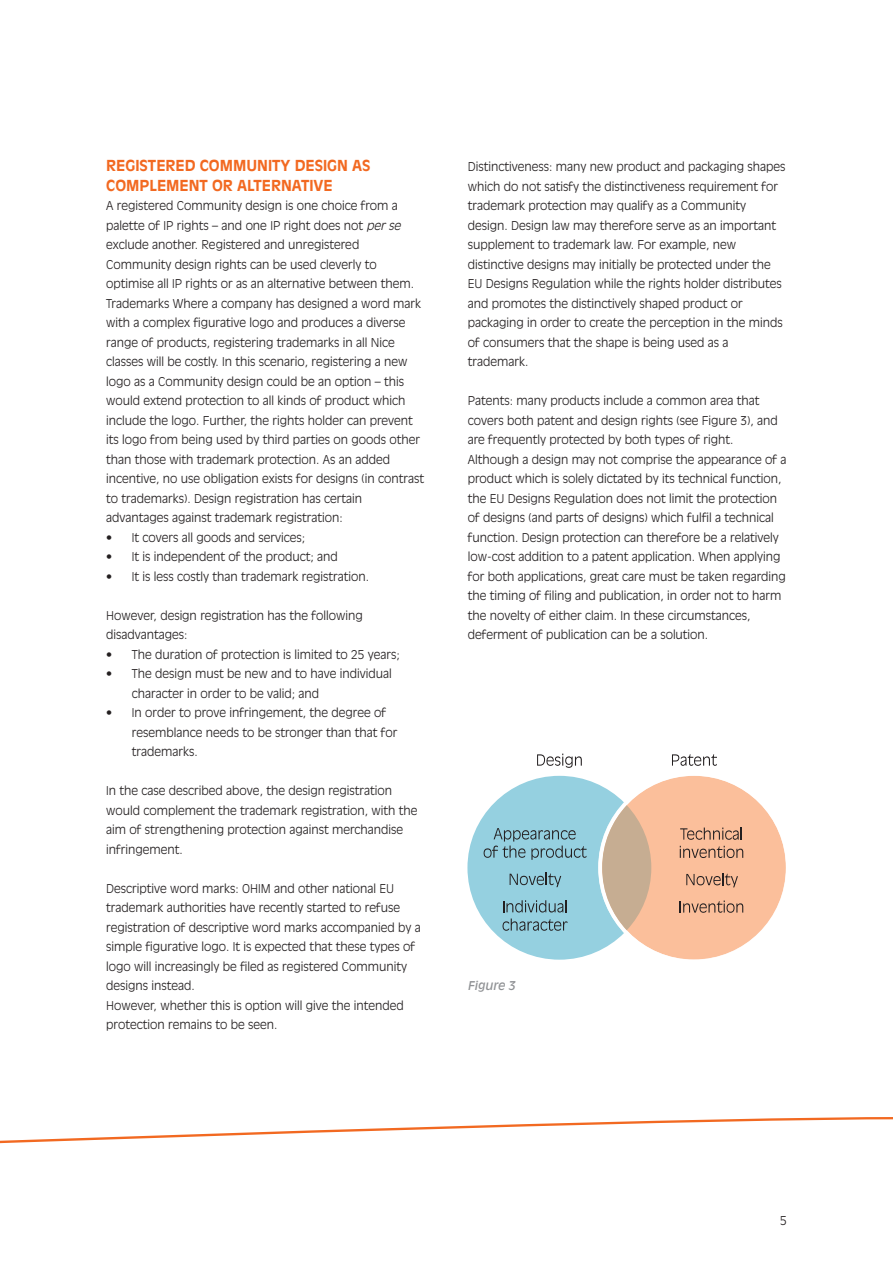
<style>
.page{position:relative;width:893px;height:1263px;background:#fff}
.page>*{position:absolute;margin:0;border:0;box-sizing:border-box;transform-origin:0 0}
.t1{font:700 15px/19.5px "Antique Olive Std";color:#f26921}
.t2{font:300 12px/19.5px "Antique Olive Std";color:#231f20}
.t3{font:italic 12px "Antique Olive Std";color:#8f9194}
.s1{font-style:italic}
</style>
<div class="page">
<svg style="left:0;top:1117px;width:893px;height:27px"></svg>
<div style="left:467px;top:776px;width:184px;height:184px;background:#95d0e0;border-radius:50%"></div>
<svg style="left:484px;top:828px;width:103px;height:32px"></svg>
<svg style="left:510px;top:873px;width:51px;height:14px"></svg>
<svg style="left:503px;top:900px;width:64px;height:12px"></svg>
<svg style="left:503px;top:918px;width:64px;height:13px"></svg>
<svg style="left:598px;top:776px;width:188px;height:184px"></svg>
<div style="left:602px;top:805px;width:49px;height:125px;background:#c6ad92;border-radius:50%"></div>
<svg style="left:537px;top:754px;width:45px;height:14px"></svg>
<svg style="left:672px;top:754px;width:45px;height:12px"></svg>
<p class="t1" style="left:106px;top:156px;width:266px;text-indent:78px">D COMMUNITY DESIGN AS<br>COMPLEMENT OR ALTER</p>
<p class="t1" style="left:106px;top:156px;width:52px">REGISTERE</p>
<p class="t1" style="left:281px;top:175px;width:51px">NATIVE</p>
<p class="t2" style="left:106px;top:196px;width:319px">A registered Community design is one choice from a palette of IP rights – and one IP right does not <span class="s1">perse </span>exclude another. Registered and unregistered Community design rights can be used cleverly to optimise all IP rights or as an alternative between them.<br>Trademarks Where a company has designed a word mark with a complex figurative logo and produces a diverse range of products, registering trademarks in all Nice classes will be costly. In this scenario, registering a new logo as a Community design could be an option – this would extend protection to all kinds of product which include the logo. Further, the rights holder can prevent its logo from being used by third parties on goods other than those with trademark protection. As an added incentive, no use obligation exists for designs (in contrast to trademarks). Design registration has certain advantages against trademark registration:</p>
<p class="t2" style="left:106px;top:528px;width:200px">• It covers all goods and services;</p>
<p class="t2" style="left:106px;top:547px;width:233px">• It is independent of the product; and</p>
<p class="t2" style="left:106px;top:567px;width:264px">• It is less costly than trademark registration.</p>
<p class="t2" style="left:106px;top:606px;width:258px">However, design registration has the following disadvantages:</p>
<p class="t2" style="left:106px;top:645px;width:295px">• The duration of protection is limited to 25 years;</p>
<p class="t2" style="left:132px;top:664px;width:262px;text-indent:-26px">• The design must be new and to have individual character in order to be valid; and</p>
<p class="t2" style="left:132px;top:703px;width:267px;text-indent:-26px">• In order to prove infringement, the degree of resemblance needs to be stronger than that for trademarks.</p>
<p class="t2" style="left:106px;top:781px;width:313px">In the case described above, the design registration would complement the trademark registration, with the aim of strengthening protection against merchandise infringement.</p>
<p class="t2" style="left:106px;top:879px;width:316px">Descriptive word marks: OHIM and other national EU trademark authorities have recently started to refuse registration of descriptive word marks accompanied by a simple figurative logo. It is expected that these types of logo will increasingly be filed as registered Community designs instead.<br>However, whether this is option will give the intended protection remains to be seen.</p>
<p class="t2" style="left:468px;top:157px;width:319px">Distinctiveness: many new product and packaging shapes which do not satisfy the distinctiveness requirement for trademark protection may qualify as a Community design. Design law may therefore serve as an important supplement to trademark law. For example, new distinctive designs may initially be protected under the EU Designs Regulation while the rights holder distributes and promotes the distinctively shaped product or packaging in order to create the perception in the minds of consumers that the shape is being used as a trademark.</p>
<p class="t2" style="left:468px;top:391px;width:320px">Patents: many products include a common area that covers both patent and design rights (see Figure 3), and are frequently protected by both types of right.<br>Although a design may not comprise the appearance of a product which is solely dictated by its technical function, the EU Designs Regulation does not limit the protection of designs (and parts of designs) which fulfil a technical function. Design protection can therefore be a relatively low-cost addition to a patent application. When applying for both applications, great care must be taken regarding the timing of filing and publication, in order not to harm the novelty of either claim. In these circumstances, deferment of publication can be a solution.</p>
<p class="t3" style="left:468px;top:978px;width:49px">Figure 3</p>
<p class="t2" style="left:780px;top:1211px;width:8px">5</p>
</div>
